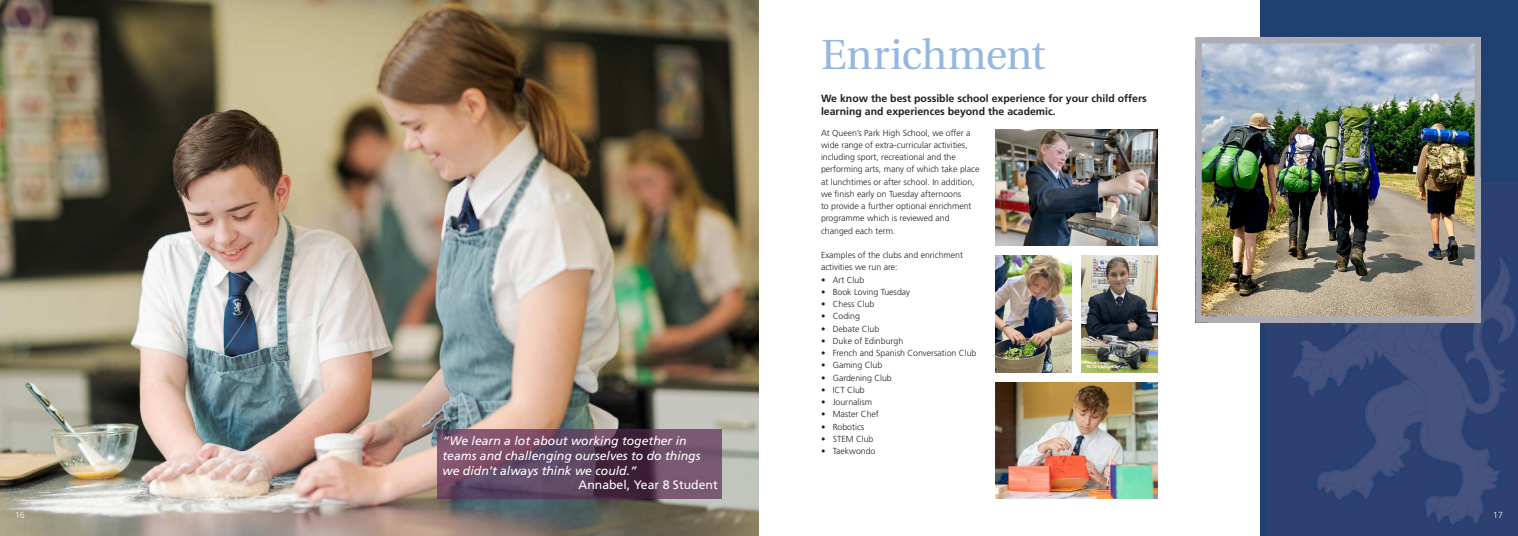
<style>
.page{position:relative;width:1518px;height:536px;background:#fff}
.page>*{position:absolute;margin:0;border:0;box-sizing:border-box;transform-origin:0 0}
.t1{font:42px "Heuristica";letter-spacing:-.02em;color:#94b8e1}
.t2{font:italic 12.25px/14.7px "Frutiger LT Std";color:#fff}
.t3{font:12.25px "Frutiger LT Std";color:#fff}
.t4{font:700 10.5px/13.1px "Frutiger LT Std";color:#231f20}
.t5{font:300 8.75px/12.2px "Frutiger LT Std";color:#231f20}
.t6{font:300 8.75px "Frutiger LT Std";color:#fff}
</style>
<div class="page">
<img style="left:0;top:0;width:759px;height:536px">
<div style="left:1261px;top:0;width:257px;height:536px;background:#204072"></div>
<img style="left:1266px;top:183px;width:252px;height:353px">
<img style="left:1203px;top:44px;width:271px;height:271px">
<div style="left:1196px;top:37px;width:285px;height:285px;border:6px solid #adacb5"></div>
<img style="left:996px;top:129px;width:161px;height:117px">
<img style="left:996px;top:382px;width:161px;height:117px">
<img style="left:996px;top:255px;width:75px;height:117px">
<img style="left:1081px;top:255px;width:76px;height:117px">
<img style="left:438px;top:429px;width:284px;height:70px">
<h1 class="t1" style="left:821px;top:22px;width:226px">Enrichment</h1>
<h2 class="t2" style="left:443px;top:434px;width:259px">“We learn a lot about working together in teams and challenging ourselves to do things we didn’t always think we could.”</h2>
<h2 class="t3" style="left:579px;top:478px;width:141px">Annabel, Year 8 Student</h2>
<p class="t4" style="left:821px;top:92px;width:327px">We know the best possible school experience for your child offers learning and experiences beyond the academic.</p>
<p class="t5" style="left:821px;top:127px;width:160px">At Queen’s Park High School, we offer a wide range of extra-curricular activities, including sport, recreational and the performing arts, many of which take place at lunchtimes or after school. In addition, we finish early on Tuesday afternoons<br>to provide a further optional enrichment programme which is reviewed and changed each term.</p>
<p class="t5" style="left:821px;top:249px;width:143px">Examples of the clubs and enrichment activities we run are:</p>
<p class="t5" style="left:821px;top:274px;width:45px">• Art Club</p>
<p class="t5" style="left:821px;top:286px;width:91px">• Book Loving Tuesday</p>
<p class="t5" style="left:821px;top:298px;width:55px">• Chess Club</p>
<p class="t5" style="left:821px;top:310px;width:40px">• Coding</p>
<p class="t5" style="left:821px;top:323px;width:60px">• Debate Club</p>
<p class="t5" style="left:821px;top:335px;width:84px">• Duke of Edinburgh</p>
<p class="t5" style="left:821px;top:347px;width:157px">• French and Spanish Conversation Club</p>
<p class="t5" style="left:821px;top:359px;width:63px">• Gaming Club</p>
<p class="t5" style="left:821px;top:372px;width:72px">• Gardening Club</p>
<p class="t5" style="left:821px;top:384px;width:45px">• ICT Club</p>
<p class="t5" style="left:821px;top:396px;width:53px">• Journalism</p>
<p class="t5" style="left:821px;top:408px;width:59px">• Master Chef</p>
<p class="t5" style="left:821px;top:421px;width:45px">• Robotics</p>
<p class="t5" style="left:821px;top:433px;width:54px">• STEM Club</p>
<p class="t5" style="left:821px;top:445px;width:56px">• Taekwondo</p>
<p class="t6" style="left:15px;top:510px;width:11px">16</p>
<p class="t6" style="left:1493px;top:510px;width:11px">17</p>
</div>
